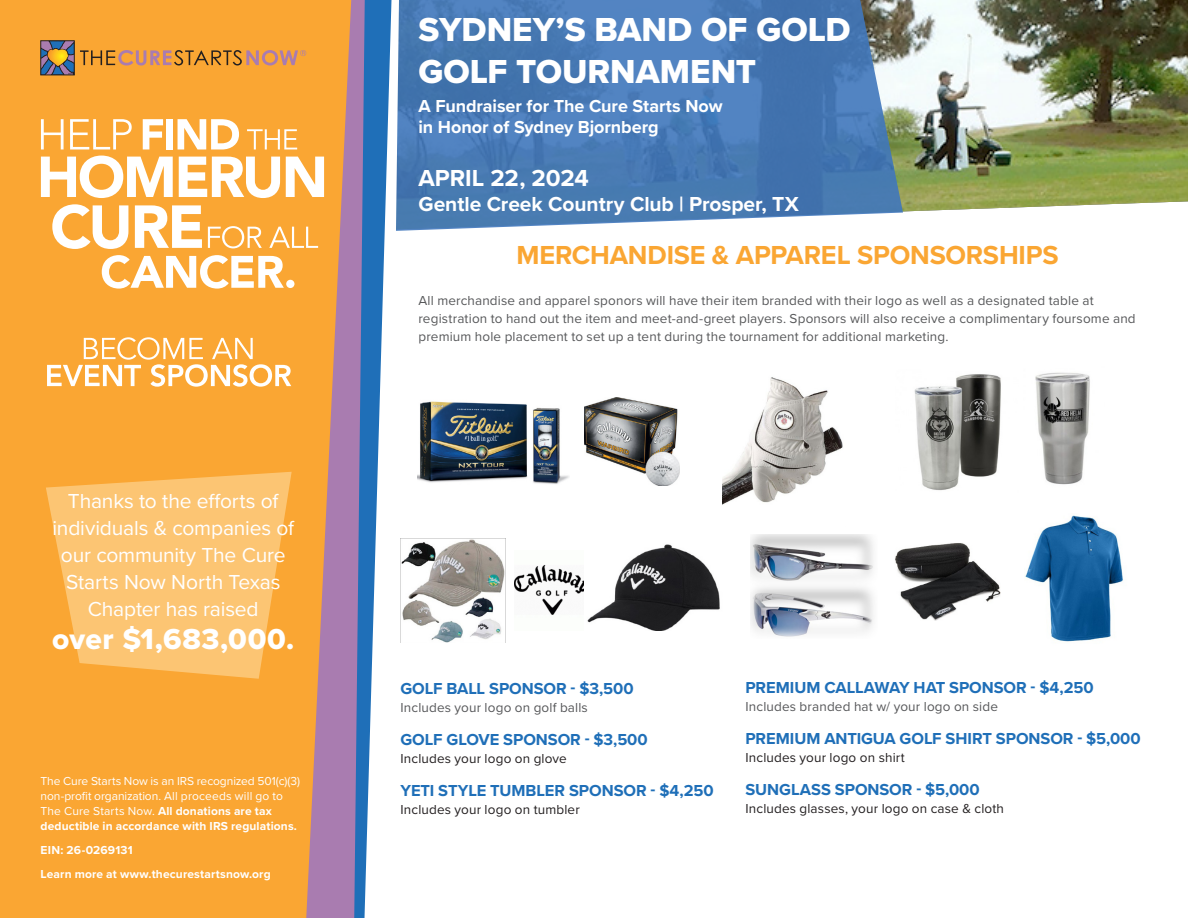
<style>
.page{position:relative;width:1188px;height:918px;background:#fff}
.page>*{position:absolute;margin:0;border:0;box-sizing:border-box;transform-origin:0 0}
.t1{font:34.5px/42px "Proxima Nova Extrabld";color:#fff}
.t2{font:30px "Proxima Nova Extrabld";letter-spacing:.02em;color:#fff}
.table_header{font:700 27px "Proxima Nova";letter-spacing:-.01em;color:#faa633}
.Date{font:700 24px "Proxima Nova";letter-spacing:-.005em;color:#fff}
.t3{font:21px/27px "Proxima Nova";letter-spacing:-.01em;color:#fff;text-align:center}
.Location{font:700 21px "Proxima Nova";letter-spacing:-.005em;color:#fff}
.Honor{font:700 18px/21.6px "Proxima Nova";letter-spacing:-.005em;color:#fff}
.Sponsorship_Level{font:700 16.5px "Proxima Nova";letter-spacing:-.005em;color:#1f6fb8}
.table_header-2{font:700 16.5px "Proxima Nova";letter-spacing:-.005em;color:#1f6fb8}
.Paragraph{font:13.5px/18px "Proxima Nova";letter-spacing:.01em;color:#57585a}
.Sponsorship_Level-2{font:13.5px "Proxima Nova";letter-spacing:.01em;color:#231f20}
.table_header-3{font:13.5px "Proxima Nova";letter-spacing:.015em;color:#57585a}
.t4{font:12px/15px "Proxima Nova";letter-spacing:-.005em;color:#fff}
.t5{font:700 12px "Proxima Nova";letter-spacing:.01em;color:#fff}
.s1{font-weight:700}
</style>
<div class="page">
<img style="left:903px;top:0;width:285px;height:212px">
<svg style="left:399px;top:0;width:504px;height:231px;background:#5281b6"></svg>
<img style="left:585px;top:398px;width:95px;height:88px">
<img style="left:417px;top:401px;width:152px;height:83px">
<img style="left:723px;top:377px;width:120px;height:128px">
<img style="left:400px;top:538px;width:106px;height:104px">
<img style="left:515px;top:564px;width:69px;height:51px">
<img style="left:587px;top:544px;width:133px;height:87px">
<img style="left:914px;top:374px;width:87px;height:117px">
<img style="left:1035px;top:372px;width:55px;height:113px">
<img style="left:1025px;top:515px;width:98px;height:127px">
<img style="left:895px;top:543px;width:106px;height:78px">
<img style="left:750px;top:534px;width:123px;height:103px">
<div style="left:0;top:0;width:372px;height:918px;background:#faa633"></div>
<svg style="left:365px;top:0;width:34px;height:918px"></svg>
<svg style="left:306px;top:0;width:59px;height:918px;fill:#a97cb0"></svg>
<svg style="left:80px;top:50px;width:226px;height:16px"></svg>
<svg style="left:42px;top:42px;width:31px;height:31px"></svg>
<div style="left:40px;top:40px;width:35px;height:35px;border:1px solid #231f20"></div>
<svg style="left:41px;top:156px;width:132px;height:42px"></svg>
<svg style="left:179px;top:157px;width:101px;height:41px"></svg>
<svg style="left:286px;top:157px;width:38px;height:40px"></svg>
<svg style="left:102px;top:255px;width:182px;height:34px"></svg>
<div style="left:286px;top:280px;width:8px;height:8px;background:#fff;border-radius:50%"></div>
<svg style="left:52px;top:204px;width:76px;height:45px"></svg>
<svg style="left:135px;top:205px;width:67px;height:43px"></svg>
<svg style="left:41px;top:119px;width:23px;height:30px"></svg>
<svg style="left:70px;top:119px;width:62px;height:30px"></svg>
<svg style="left:143px;top:119px;width:20px;height:30px"></svg>
<div style="left:166px;top:119px;width:7px;height:30px;background:#fff"></div>
<svg style="left:178px;top:119px;width:61px;height:30px"></svg>
<svg style="left:247px;top:129px;width:50px;height:20px"></svg>
<svg style="left:208px;top:226px;width:54px;height:22px"></svg>
<svg style="left:269px;top:227px;width:49px;height:21px"></svg>
<svg style="left:47px;top:337px;width:244px;height:50px"></svg>
<svg style="left:46px;top:472px;width:246px;height:207px;fill:#fcc573"></svg>
<p class="t3" style="left:52px;top:486px;width:243px">Thanks to the efforts of individuals &amp; companies of our community The Cure<br>Starts Now North Texas<br>Chapter has raised</p>
<p class="t2" style="left:52px;top:616px;width:244px">over $1,683,000.</p>
<p class="t4" style="left:40px;top:772px;width:261px">The Cure Starts Now is an IRS recognized 501(c)(3) non-profit organization. All proceeds will go to The Cure Starts Now. <span class="s1">All donations are tax deductible in accordance with IRS regulations.</span></p>
<p class="t5" style="left:40px;top:841px;width:94px">EIN: 26-0269131</p>
<p class="t5" style="left:40px;top:865px;width:232px">Learn more at www.thecurestartsnow.org</p>
<p class="t1" style="left:418px;top:8px;width:433px">SYDNEY’S BAND OF GOLD<br>GOLF TOURNAMENT</p>
<p class="Honor" style="left:418px;top:95px;width:306px">A Fundraiser for The Cure Starts Now in Honor of Sydney Bjornberg</p>
<p class="Date" style="left:418px;top:160px;width:172px">APRIL 22, 2024</p>
<p class="Location" style="left:418px;top:189px;width:382px">Gentle Creek Country Club | Prosper, TX</p>
<p class="table_header" style="left:516px;top:235px;width:544px">MERCHANDISE &amp; APPAREL SPONSORSHIPS</p>
<p class="Paragraph" style="left:418px;top:291px;width:719px">All merchandise and apparel sponors will have their item branded with their logo as well as a designated table at registration to hand out the item and meet-and-greet players. Sponsors will also receive a complimentary foursome and premium hole placement to set up a tent during the tournament for additional marketing.</p>
<p class="table_header-2" style="left:400px;top:676px;width:235px">GOLF BALL SPONSOR - $3,500</p>
<p class="table_header-3" style="left:400px;top:697px;width:189px">Includes your logo on golf balls</p>
<p class="Sponsorship_Level" style="left:400px;top:727px;width:249px">GOLF GLOVE SPONSOR - $3,500</p>
<p class="Sponsorship_Level-2" style="left:400px;top:748px;width:168px">Includes your logo on glove</p>
<p class="Sponsorship_Level" style="left:400px;top:778px;width:315px">YETI STYLE TUMBLER SPONSOR - $4,250</p>
<p class="Sponsorship_Level-2" style="left:400px;top:799px;width:181px">Includes your logo on tumbler</p>
<p class="table_header-2" style="left:746px;top:675px;width:350px">PREMIUM CALLAWAY HAT SPONSOR - $4,250</p>
<p class="table_header-3" style="left:746px;top:696px;width:254px">Includes branded hat w/ your logo on side</p>
<p class="Sponsorship_Level" style="left:746px;top:726px;width:397px">PREMIUM ANTIGUA GOLF SHIRT SPONSOR - $5,000</p>
<p class="Sponsorship_Level-2" style="left:746px;top:747px;width:161px">Includes your logo on shirt</p>
<p class="Sponsorship_Level" style="left:746px;top:777px;width:236px">SUNGLASS SPONSOR - $5,000</p>
<p class="Sponsorship_Level-2" style="left:746px;top:798px;width:260px">Includes glasses, your logo on case &amp; cloth</p>
</div>
